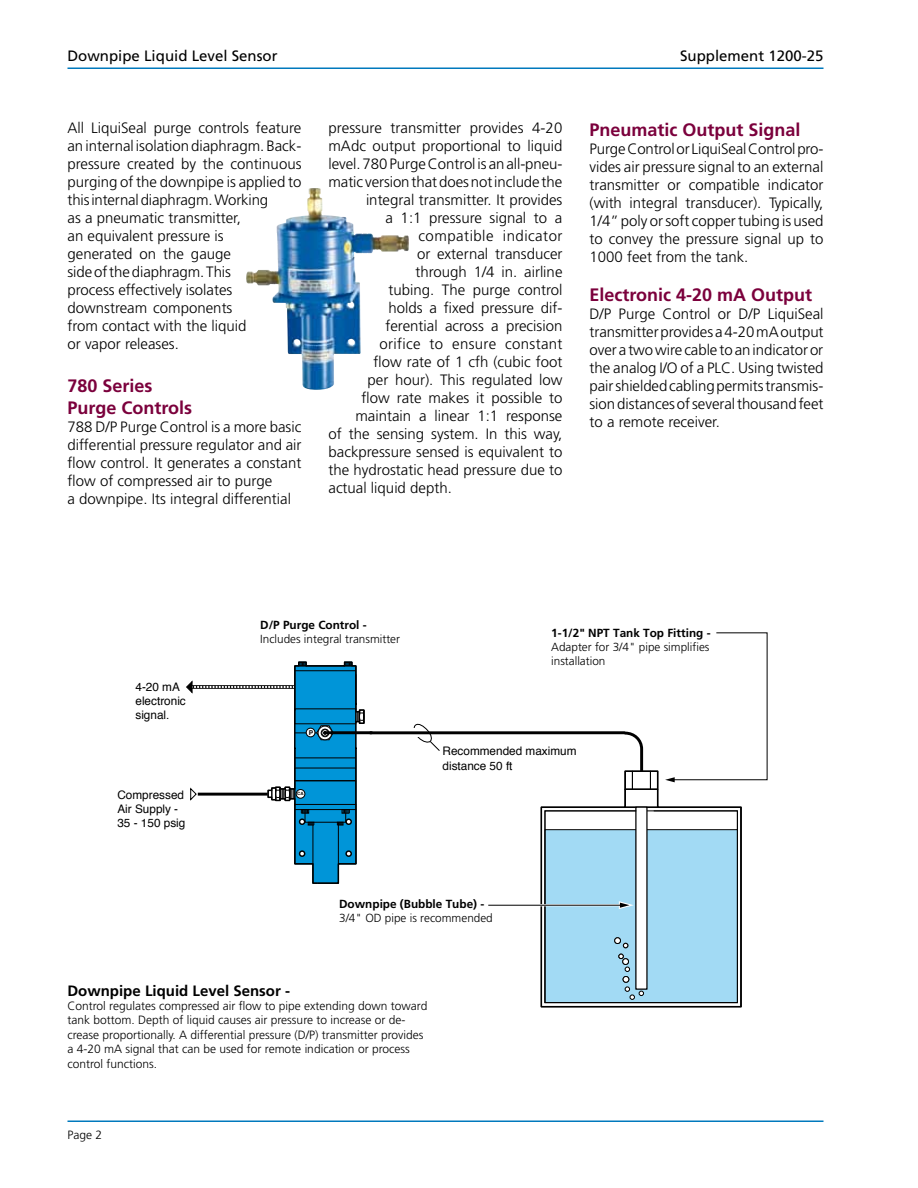
<style>
.page{position:relative;width:918px;height:1188px;background:#fff}
.page>*{position:absolute;margin:0;border:0;box-sizing:border-box;transform-origin:0 0}
.t1{font:700 18px/21.6px "Frutiger";color:#7b003c}
.t2{font:300 15px/18px "Frutiger";color:#000}
.t3{font:15px "Frutiger";color:#000}
.t4{font:700 15px "Frutiger";color:#000}
.t5{font:300 15px "Frutiger";letter-spacing:.02em;color:#000}
.t6{font:300 15px "Frutiger";letter-spacing:.03em;color:#000}
.t7{font:300 12px/14.4px "Frutiger";color:#000}
.t8{font:300 11.7px/14.1px "Frutiger";color:#000}
.t9{font:11.7px/14.1px "Helvetica";color:#000}
.t10{font:700 11.7px "Frutiger";color:#000}
.t11{font:700 6.6px "Helvetica";color:#000}
.t12{font:700 4.35px "Helvetica";color:#000}
</style>
<div class="page">
<img style="left:246px;top:188px;width:163px;height:202px">
<hr style="left:68px;top:68px;width:756px;height:1px;background:#0079bd">
<hr style="left:68px;top:1120px;width:756px;height:2px;background:#0079bd">
<svg style="left:186px;top:632px;width:582px;height:375px"></svg>
<p class="t3" style="left:68px;top:47px;width:212px">Downpipe Liquid Level Sensor</p>
<p class="t3" style="left:680px;top:47px;width:145px">Supplement 1200-25</p>
<p class="t2" style="left:68px;top:119px;width:236px">All LiquiSeal purge controls feature an internal isolation diaphragm. Back&shy;pressure created by the continuous purging of the downpipe is applied to this internal diaphragm. Working<br>as a pneumatic transmitter,<br>an equivalent pressure is<br>generated on the gauge<br>side of the diaphragm. This<br>process effectively isolates downstream components<br>from contact with the liquid<br>or vapor releases.</p>
<p class="t1" style="left:68px;top:375px;width:126px">780 Series<br>Purge Controls</p>
<p class="t2" style="left:68px;top:418px;width:235px">788 D/P Purge Control is a more basic differential pressure regulator and air flow control. It generates a constant flow of compressed air to purge<br>a downpipe. Its integral differential</p>
<p class="t2" style="left:328px;top:119px;width:235px">pressure transmitter provides 4-20</p>
<p class="t2" style="left:328px;top:137px;width:235px">mAdc output proportional to liquid</p>
<p class="t2" style="left:328px;top:155px;width:235px">level. 780 Purge Control is an all-pneu-</p>
<p class="t2" style="left:328px;top:173px;width:235px">matic version that does not include the</p>
<p class="t2" style="left:366px;top:191px;width:198px">integral transmitter. It provides</p>
<p class="t2" style="left:386px;top:209px;width:178px">a 1:1 pressure signal to a</p>
<p class="t6" style="left:418px;top:228px;width:146px">compatible indicator</p>
<p class="t2" style="left:417px;top:245px;width:147px">or external transducer</p>
<p class="t2" style="left:416px;top:263px;width:148px">through 1/4 in. airline</p>
<p class="t2" style="left:388px;top:281px;width:175px">tubing. The purge control</p>
<p class="t2" style="left:388px;top:299px;width:175px">holds a fixed pressure dif-</p>
<p class="t2" style="left:386px;top:317px;width:178px">ferential across a precision</p>
<p class="t5" style="left:380px;top:336px;width:185px">orifice to ensure constant</p>
<p class="t2" style="left:374px;top:353px;width:190px">flow rate of 1 cfh (cubic foot</p>
<p class="t2" style="left:368px;top:371px;width:196px">per hour). This regulated low</p>
<p class="t2" style="left:362px;top:389px;width:203px">flow rate makes it possible to</p>
<p class="t2" style="left:356px;top:407px;width:208px">maintain a linear 1:1 response</p>
<p class="t2" style="left:328px;top:425px;width:235px">of the sensing system. In this way,</p>
<p class="t2" style="left:328px;top:443px;width:235px">backpressure sensed is equivalent to</p>
<p class="t2" style="left:328px;top:461px;width:235px">the hydrostatic head pressure due to</p>
<p class="t2" style="left:328px;top:479px;width:125px">actual liquid depth.</p>
<p class="t1" style="left:590px;top:118px;width:213px">Pneumatic Output Signal</p>
<p class="t2" style="left:590px;top:139px;width:236px;text-align:justify">Purge Control or LiquiSeal Control pro&shy;vides air pressure signal to an external transmitter or compatible indicator (with integral transducer). Typically, 1/4” poly or soft copper tubing is used to convey the pressure signal up to 1000 feet from the tank.</p>
<p class="t1" style="left:590px;top:284px;width:224px">Electronic 4-20 mA Output</p>
<p class="t2" style="left:590px;top:305px;width:236px;text-align:justify">D/P Purge Control or D/P LiquiSeal transmitter provides a 4-20 mA output over a two wire cable to an indicator or the analog I/O of a PLC. Using twisted pair shielded cabling permits transmis&shy;sion distances of several thousand feet to a remote receiver.</p>
<p class="t9" style="left:135px;top:680px;width:52px">4-20 mA electronic signal.</p>
<p class="t9" style="left:117px;top:788px;width:70px">Compressed<br>Air Supply -<br>35 - 150 psig</p>
<p class="t10" style="left:260px;top:618px;width:108px">D/P Purge Control -</p>
<p class="t8" style="left:260px;top:632px;width:141px">Includes integral transmitter</p>
<p class="t11" style="left:309px;top:727px;width:6px">P</p>
<p class="t12" style="left:297px;top:790px;width:8px">CA</p>
<p class="t10" style="left:551px;top:626px;width:161px">1-1/2" NPT Tank Top Fitting -</p>
<p class="t8" style="left:551px;top:640px;width:160px">Adapter for 3/4" pipe simplifies installation</p>
<p class="t9" style="left:443px;top:745px;width:136px">Recommended maximum distance 50 ft</p>
<p class="t10" style="left:339px;top:897px;width:147px">Downpipe (Bubble Tube) -</p>
<p class="t8" style="left:339px;top:911px;width:155px">3/4" OD pipe is recommended</p>
<p class="t4" style="left:68px;top:982px;width:224px">Downpipe Liquid Level Sensor -</p>
<p class="t7" style="left:68px;top:999px;width:361px">Control regulates compressed air flow to pipe extending down toward tank bottom. Depth of liquid causes air pressure to increase or de&shy;crease proportionally. A differential pressure (D/P) transmitter provides a 4-20 mA signal that can be used for remote indication or process control functions.</p>
<p class="t7" style="left:68px;top:1128px;width:36px">Page 2</p>
</div>
